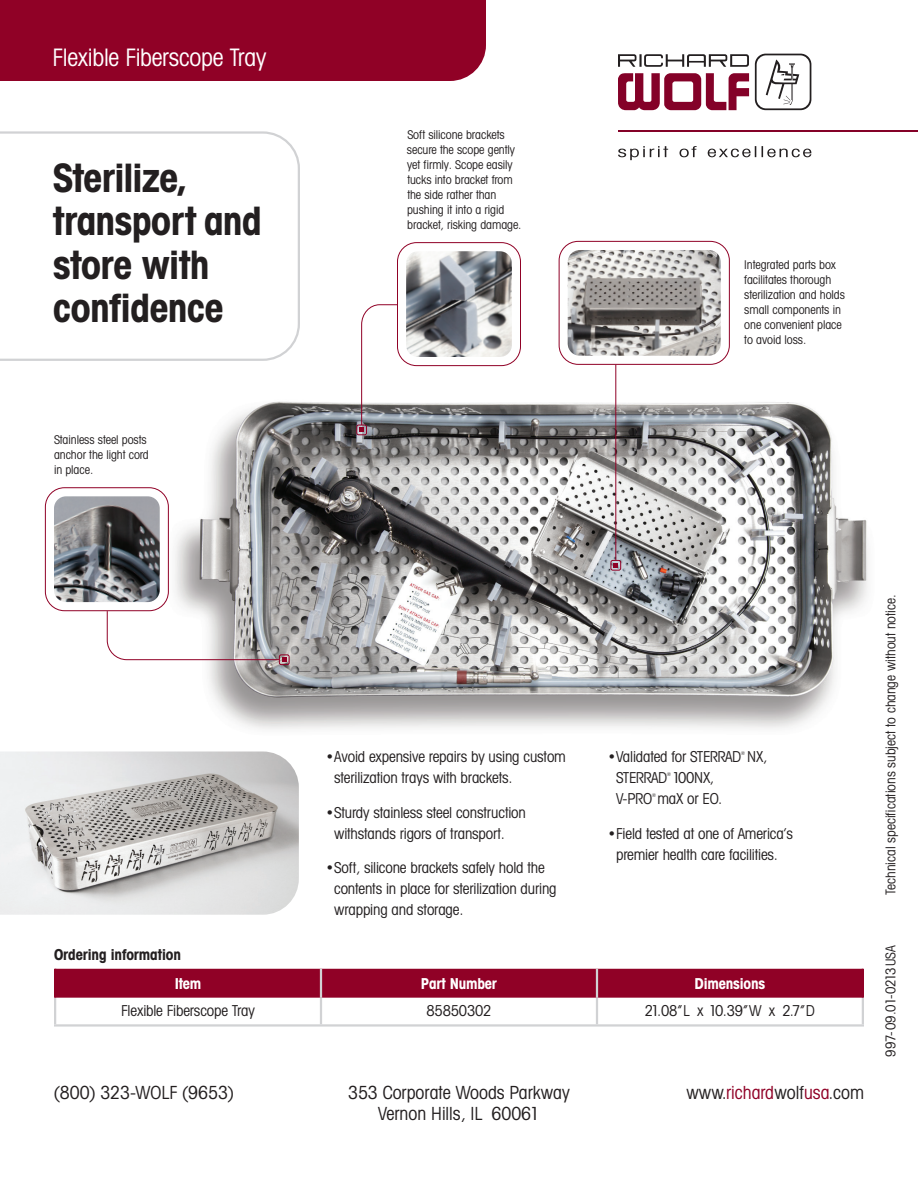
<style>
.page{position:relative;width:918px;height:1188px;background:#fff}
.page>*{position:absolute;margin:0;border:0;box-sizing:border-box;transform-origin:0 0}
._28_Bold{font:700 condensed 39px/43.5px "Avant Garde IT Cby BT";letter-spacing:-.01em;color:#231f20}
._16_book_subhead{font:condensed 24px "Avant Garde IT Cby BT";letter-spacing:-.01em;color:#fff}
._10_text{font:condensed 18px/21px "Avant Garde IT Cby BT";color:#231f20;text-align:center}
._10_text-2{font:condensed 15px/21px "Avant Garde IT Cby BT";letter-spacing:-.01em;color:#231f20}
._12_bold{font:700 condensed 15px "Avant Garde IT Cby BT";letter-spacing:-.01em;color:#fff}
._12_bold-2{font:700 condensed 15px "Avant Garde IT Cby BT";letter-spacing:-.005em;color:#231f20}
._10_text-3{font:condensed 15px "Avant Garde IT Cby BT";letter-spacing:-.03em;color:#231f20}
._10_text-4{font:condensed 13.5px "Avant Garde IT Cby BT";color:#231f20}
._8_callouts{font:condensed 12px/15px "Avant Garde IT Cby BT";letter-spacing:-.005em;color:#231f20}
._10_text-5{font:condensed 5.25px "Avant Garde IT Cby BT";color:#231f20}
.s1{color:#900126}
</style>
<div class="page">
<img style="left:138px;top:381px;width:730px;height:371px">
<div style="left:397px;top:242px;width:124px;height:124px;border:1px solid #900126;border-radius:19px"></div>
<img style="left:406px;top:251px;width:106px;height:106px">
<div style="left:45px;top:487px;width:124px;height:124px;border:1px solid #900126;border-radius:19px"></div>
<img style="left:54px;top:496px;width:106px;height:106px">
<div style="left:559px;top:241px;width:171px;height:124px;border:1px solid #900126;border-radius:19px"></div>
<img style="left:568px;top:250px;width:153px;height:106px">
<div style="left:356px;top:425px;width:11px;height:10px;border:1px solid #900126;border-radius:2px"></div>
<div style="left:279px;top:654px;width:11px;height:11px;border:1px solid #900126;border-radius:2px"></div>
<div style="left:611px;top:560px;width:10px;height:11px;border:1px solid #900126;border-radius:2px"></div>
<svg style="left:614px;top:563px;width:4px;height:5px"></svg>
<svg style="left:107px;top:610px;width:179px;height:52px"></svg>
<svg style="left:359px;top:304px;width:39px;height:128px"></svg>
<hr style="left:615px;top:365px;width:1px;height:195px;background:#900126">
<div style="left:0;top:0;width:486px;height:81px;background:#900126"></div>
<svg style="left:618px;top:146px;width:193px;height:14px"></svg>
<svg style="left:618px;top:54px;width:131px;height:13px"></svg>
<svg style="left:618px;top:73px;width:131px;height:37px"></svg>
<svg style="left:755px;top:54px;width:56px;height:56px"></svg>
<hr style="left:618px;top:131px;width:300px;height:1px;background:#840128">
<svg style="left:0;top:131px;width:300px;height:230px"></svg>
<img style="left:0;top:752px;width:299px;height:163px">
<div style="left:56px;top:969px;width:806px;height:29px;background:#900126"></div>
<hr style="left:54px;top:998px;width:2px;height:26px;background:#d1d2d4">
<hr style="left:320px;top:998px;width:2px;height:26px;background:#d1d2d4">
<hr style="left:596px;top:998px;width:2px;height:26px;background:#d1d2d4">
<hr style="left:862px;top:998px;width:2px;height:26px;background:#d1d2d4">
<hr style="left:54px;top:1024px;width:267px;height:3px;background:#d1d2d4">
<hr style="left:321px;top:1024px;width:276px;height:3px;background:#d1d2d4">
<hr style="left:597px;top:1024px;width:267px;height:3px;background:#d1d2d4">
<hr style="left:54px;top:969px;width:2px;height:29px;background:#900126">
<hr style="left:862px;top:969px;width:2px;height:29px;background:#900126">
<hr style="left:320px;top:969px;width:2px;height:29px;background:#d1d2d4">
<hr style="left:596px;top:969px;width:2px;height:29px;background:#d1d2d4">
<p class="_16_book_subhead" style="left:52px;top:43px;width:215px">Flexible Fiberscope Tray</p>
<p class="_28_Bold" style="left:53px;top:156px;width:210px">Sterilize, transport and store with confidence</p>
<p class="_8_callouts" style="left:54px;top:432px;width:96px">Stainless steel posts anchor the light cord in place.</p>
<p class="_8_callouts" style="left:407px;top:127px;width:116px">Soft silicone brackets secure the scope gently yet firmly. Scope easily tucks into bracket from the side rather than pushing it into a rigid bracket, risking damage.</p>
<p class="_8_callouts" style="left:744px;top:257px;width:102px">Integrated parts box facilitates thorough sterilization and holds small components in one convenient place to avoid loss.</p>
<p class="_10_text-2" style="left:334px;top:746px;width:233px;text-indent:-9px">•Avoid expensive repairs by using custom sterilization trays with brackets.</p>
<p class="_10_text-2" style="left:334px;top:802px;width:193px;text-indent:-9px">•Sturdy stainless steel construction withstands rigors of transport.</p>
<p class="_10_text-2" style="left:334px;top:857px;width:224px;text-indent:-9px">•Soft, silicone brackets safely hold the contents in place for sterilization during wrapping and storage.</p>
<p class="_10_text-5" style="left:741px;top:750px;width:6px">®</p>
<p class="_10_text-2" style="left:608px;top:746px;width:161px">•Validated for STERRAD NX,</p>
<p class="_10_text-5" style="left:667px;top:771px;width:6px">®</p>
<p class="_10_text-2" style="left:616px;top:788px;width:108px">V-PRO maX or EO.</p>
<p class="_10_text-3" style="left:616px;top:769px;width:99px">STERRAD 100NX,</p>
<p class="_10_text-5" style="left:652px;top:792px;width:6px">®</p>
<p class="_10_text-2" style="left:608px;top:823px;width:187px;text-align:center">•Field tested at one of America’s premier health care facilities.</p>
<p class="_12_bold-2" style="left:54px;top:945px;width:129px">Ordering information</p>
<p class="_12_bold" style="left:175px;top:974px;width:28px">Item</p>
<p class="_12_bold" style="left:421px;top:974px;width:78px">Part Number</p>
<p class="_12_bold" style="left:695px;top:974px;width:72px">Dimensions</p>
<p class="_10_text-2" style="left:121px;top:1001px;width:135px">Flexible Fiberscope Tray</p>
<p class="_10_text-2" style="left:426px;top:1001px;width:67px">85850302</p>
<p class="_10_text-2" style="left:645px;top:1001px;width:172px">21.08”L x 10.39”W x 2.7”D</p>
<p class="_10_text" style="left:54px;top:1082px;width:181px">(800) 323-WOLF (9653)</p>
<p class="_10_text" style="left:348px;top:1082px;width:223px">353 Corporate Woods Parkway<br>Vernon Hills, IL 60061</p>
<p class="_10_text" style="left:687px;top:1082px;width:179px">www.<span class="s1">richard</span>wolf<span class="s1">usa</span>.com</p>
<p class="_10_text-4" style="left:883px;top:895px;width:302px;rotate:-90deg">Technical specifications subject to change without notice.</p>
<p class="_10_text-4" style="left:883px;top:1057px;width:113px;rotate:-90deg">997-09.01-0213USA</p>
</div>
